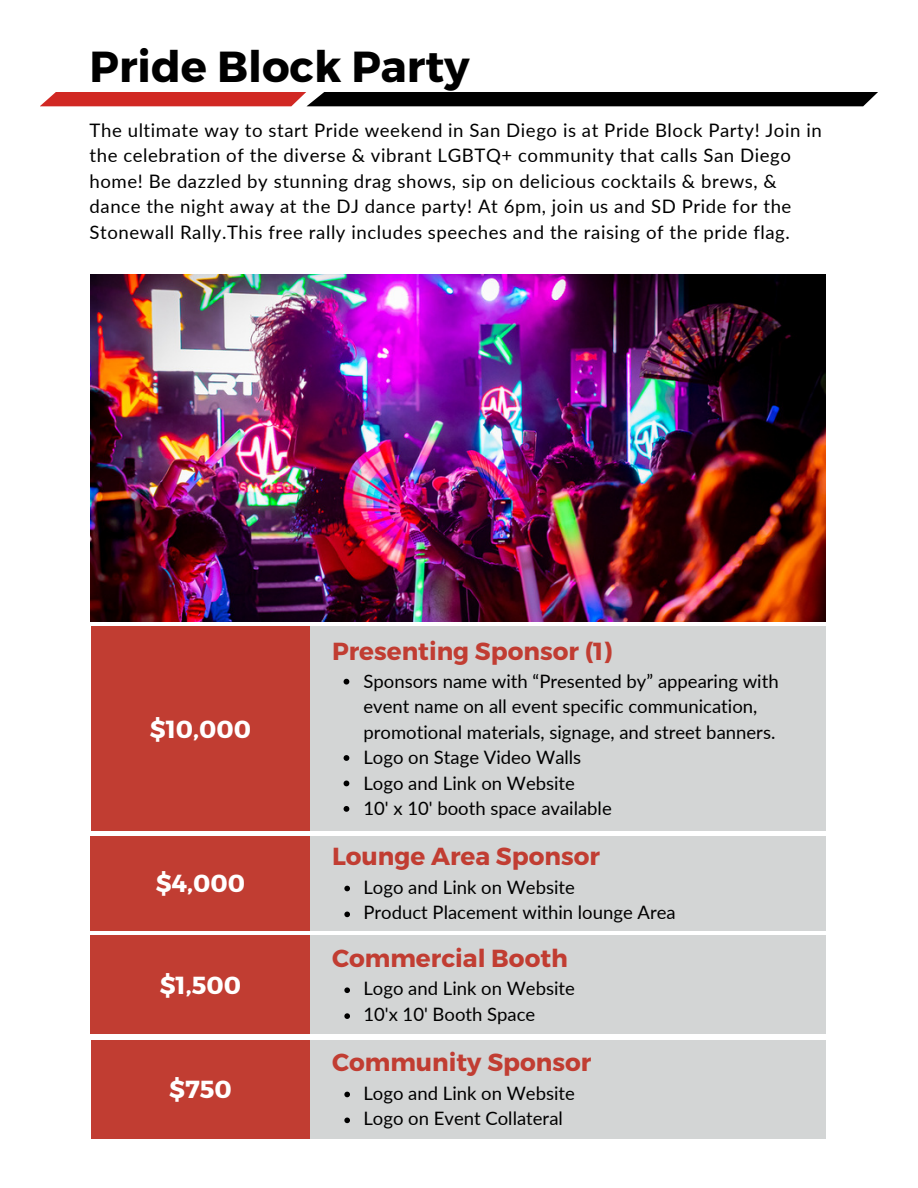
<style>
.page{position:relative;width:918px;height:1188px;background:#fff}
.page>*{position:absolute;margin:0;border:0;box-sizing:border-box;transform-origin:0 0}
.t1{font:700 43.35px "Montserrat";color:#000}
.t2{font:700 24.6px "Montserrat";color:#c13d32}
.t3{font:700 24.6px "Montserrat";color:#fff}
.t4{font:18.6px/25.5px "Lato";letter-spacing:.03em;color:#000}
.t5{font:18.45px/25.5px "Lato";color:#000}
</style>
<div class="page">
<img style="left:91px;top:275px;width:734px;height:346px">
<div style="left:91px;top:627px;width:219px;height:204px;background:#c13d32"></div>
<div style="left:310px;top:627px;width:515px;height:204px;background:#d3d5d5"></div>
<svg style="left:344px;top:679px;width:5px;height:6px"></svg>
<svg style="left:344px;top:755px;width:5px;height:6px"></svg>
<svg style="left:344px;top:781px;width:5px;height:5px"></svg>
<svg style="left:344px;top:806px;width:5px;height:6px"></svg>
<div style="left:91px;top:935px;width:219px;height:99px;background:#c13d32"></div>
<div style="left:310px;top:935px;width:515px;height:99px;background:#d3d5d5"></div>
<svg style="left:344px;top:987px;width:6px;height:6px"></svg>
<svg style="left:344px;top:1013px;width:6px;height:6px"></svg>
<div style="left:91px;top:1040px;width:219px;height:99px;background:#c13d32"></div>
<div style="left:310px;top:1040px;width:515px;height:99px;background:#d3d5d5"></div>
<svg style="left:344px;top:1092px;width:6px;height:5px"></svg>
<svg style="left:344px;top:1118px;width:6px;height:5px"></svg>
<div style="left:91px;top:836px;width:219px;height:94px;background:#c13d32"></div>
<div style="left:310px;top:836px;width:515px;height:94px;background:#d3d5d5"></div>
<svg style="left:344px;top:886px;width:6px;height:5px"></svg>
<svg style="left:344px;top:912px;width:6px;height:5px"></svg>
<svg style="left:40px;top:92px;width:838px;height:14px;background:#481514"></svg>
<h2 class="t1" style="left:90px;top:39px;width:381px">Pride Block Party</h2>
<p class="t4" style="left:90px;top:117px;width:734px">The ultimate way to start Pride weekend in San Diego is at Pride Block Party! Join in the celebration of the diverse &amp; vibrant LGBTQ+ community that calls San Diego home! Be dazzled by stunning drag shows, sip on delicious cocktails &amp; brews, &amp; dance the night away at the DJ dance party! At 6pm, join us and SD Pride for the Stonewall Rally.This free rally includes speeches and the raising of the pride flag.</p>
<p class="t3" style="left:150px;top:713px;width:103px">$10,000</p>
<p class="t3" style="left:156px;top:867px;width:91px">$4,000</p>
<h2 class="t3" style="left:160px;top:969px;width:83px">$1,500</h2>
<h2 class="t3" style="left:169px;top:1073px;width:64px">$750</h2>
<h1 class="t2" style="left:332px;top:635px;width:282px">Presenting Sponsor (1)</h1>
<p class="t5" style="left:363px;top:668px;width:417px">Sponsors name with “Presented by” appearing with event name on all event specific communication, promotional materials, signage, and street banners.</p>
<p class="t5" style="left:363px;top:744px;width:219px">Logo on Stage Video Walls</p>
<h2 class="t5" style="left:363px;top:770px;width:213px">Logo and Link on Website</h2>
<h2 class="t5" style="left:363px;top:795px;width:250px">10' x 10' booth space available</h2>
<h2 class="t2" style="left:332px;top:840px;width:269px">Lounge Area Sponsor</h2>
<p class="t5" style="left:363px;top:874px;width:213px">Logo and Link on Website</p>
<h2 class="t5" style="left:363px;top:900px;width:314px">Product Placement within lounge Area</h2>
<p class="t2" style="left:332px;top:942px;width:237px">Commercial Booth</p>
<p class="t5" style="left:363px;top:975px;width:213px">Logo and Link on Website</p>
<p class="t5" style="left:363px;top:1001px;width:173px">10'x 10' Booth Space</p>
<p class="t2" style="left:332px;top:1046px;width:261px">Community Sponsor</p>
<h2 class="t5" style="left:363px;top:1080px;width:213px">Logo and Link on Website</h2>
<p class="t5" style="left:363px;top:1106px;width:201px">Logo on Event Collateral</p>
</div>
